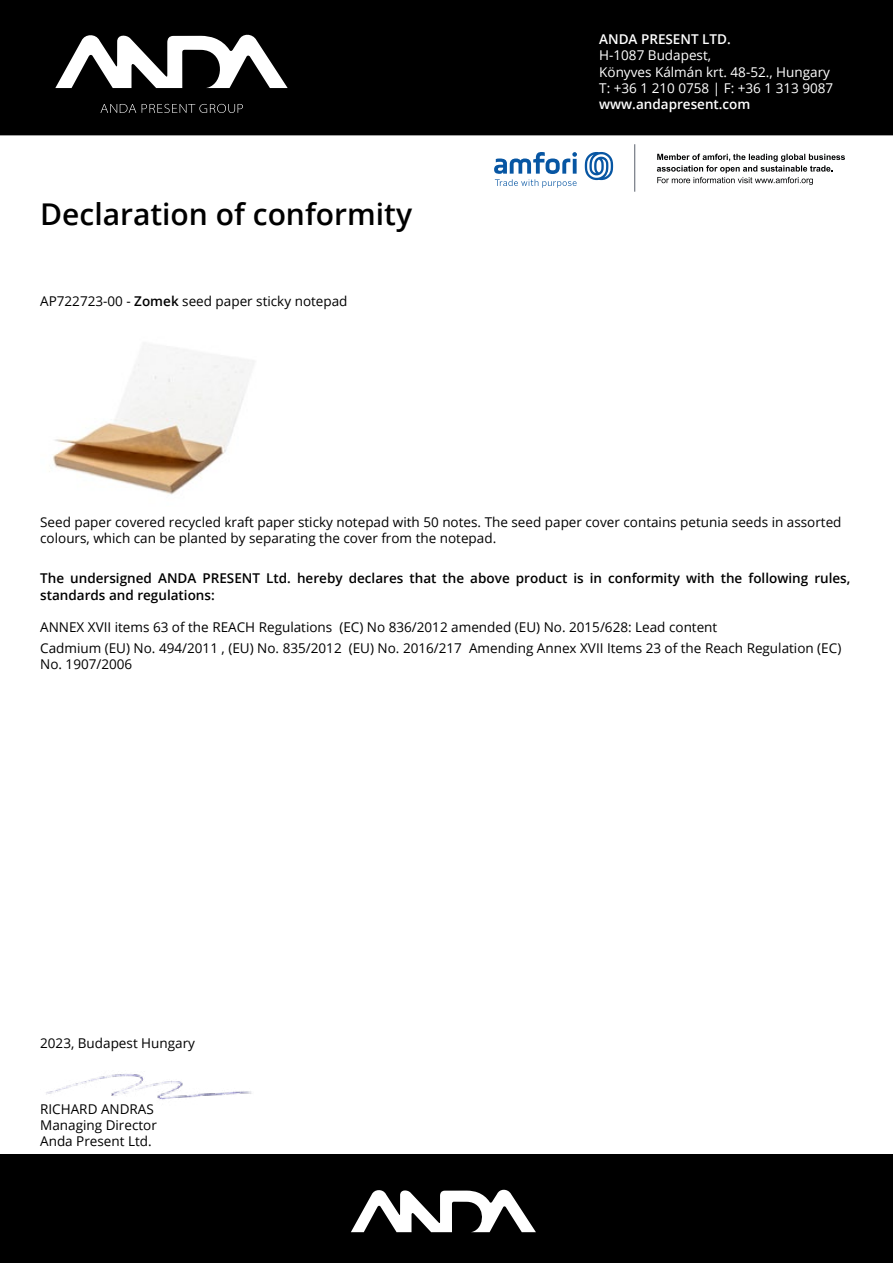
<style>
.page{position:relative;width:893px;height:1263px;background:#fff}
.page>*{position:absolute;margin:0;border:0;box-sizing:border-box;transform-origin:0 0}
.t1{font:600 30px "Open Sans";color:#000}
.t2{font:13.5px/16.2px "Open Sans";color:#000}
.t3{font:600 13.5px/16.2px "Open Sans";color:#000}
.t4{font:13.5px/16.2px "Open Sans";color:#fff}
.t5{font:600 13.5px "Open Sans";color:#fff}
.s1{font-weight:600}
</style>
<div class="page">
<div style="left:0;top:0;width:893px;height:135px;background:#000"></div>
<div style="left:0;top:1154px;width:893px;height:109px;background:#000"></div>
<svg style="left:55px;top:34px;width:233px;height:54px"></svg>
<svg style="left:100px;top:104px;width:143px;height:9px"></svg>
<img style="left:49px;top:348px;width:205px;height:147px">
<svg style="left:351px;top:1189px;width:185px;height:43px"></svg>
<svg style="left:585px;top:152px;width:28px;height:28px"></svg>
<svg style="left:494px;top:152px;width:83px;height:36px"></svg>
<hr style="left:634px;top:144px;width:1px;height:47px;background:#686e79">
<svg style="left:657px;top:154px;width:188px;height:31px"></svg>
<img style="left:46px;top:1074px;width:206px;height:26px">
<h1 class="t1" style="left:40px;top:193px;width:373px">Declaration of conformity</h1>
<p class="t2" style="left:40px;top:292px;width:309px">AP722723-00 - <span class="s1">Zomek</span> seed paper sticky notepad</p>
<p class="t5" style="left:599px;top:30px;width:133px">ANDA PRESENT LTD.</p>
<p class="t4" style="left:599px;top:47px;width:236px">H-1087 Budapest,<br>Könyves Kálmán krt. 48-52., Hungary<br>T: +36 1 210 0758 | F: +36 1 313 9087</p>
<p class="t5" style="left:599px;top:95px;width:153px">www.andapresent.com</p>
<p class="t2" style="left:40px;top:514px;width:803px">Seed paper covered recycled kraft paper sticky notepad with 50 notes. The seed paper cover contains petunia seeds in assorted colours, which can be planted by separating the cover from the notepad.</p>
<p class="t3" style="left:40px;top:570px;width:812px">The undersigned ANDA PRESENT Ltd. hereby declares that the above product is in conformity with the following rules, standards and regulations:</p>
<p class="t2" style="left:40px;top:617px;width:803px;line-height:20.4px">ANNEX XVII items 63 of the REACH Regulations (EC) No 836/2012 amended (EU) No. 2015/628: Lead content<br>Cadmium (EU) No. 494/2011 , (EU) No. 835/2012 (EU) No. 2016/217 Amending Annex XVII Items 23 of the Reach Regulation (EC)</p>
<p class="t2" style="left:40px;top:655px;width:94px">No. 1907/2006</p>
<p class="t2" style="left:40px;top:1034px;width:156px">2023, Budapest Hungary</p>
<p class="t2" style="left:40px;top:1100px;width:118px">RICHARD ANDRAS<br>Managing Director<br>Anda Present Ltd.</p>
</div>
